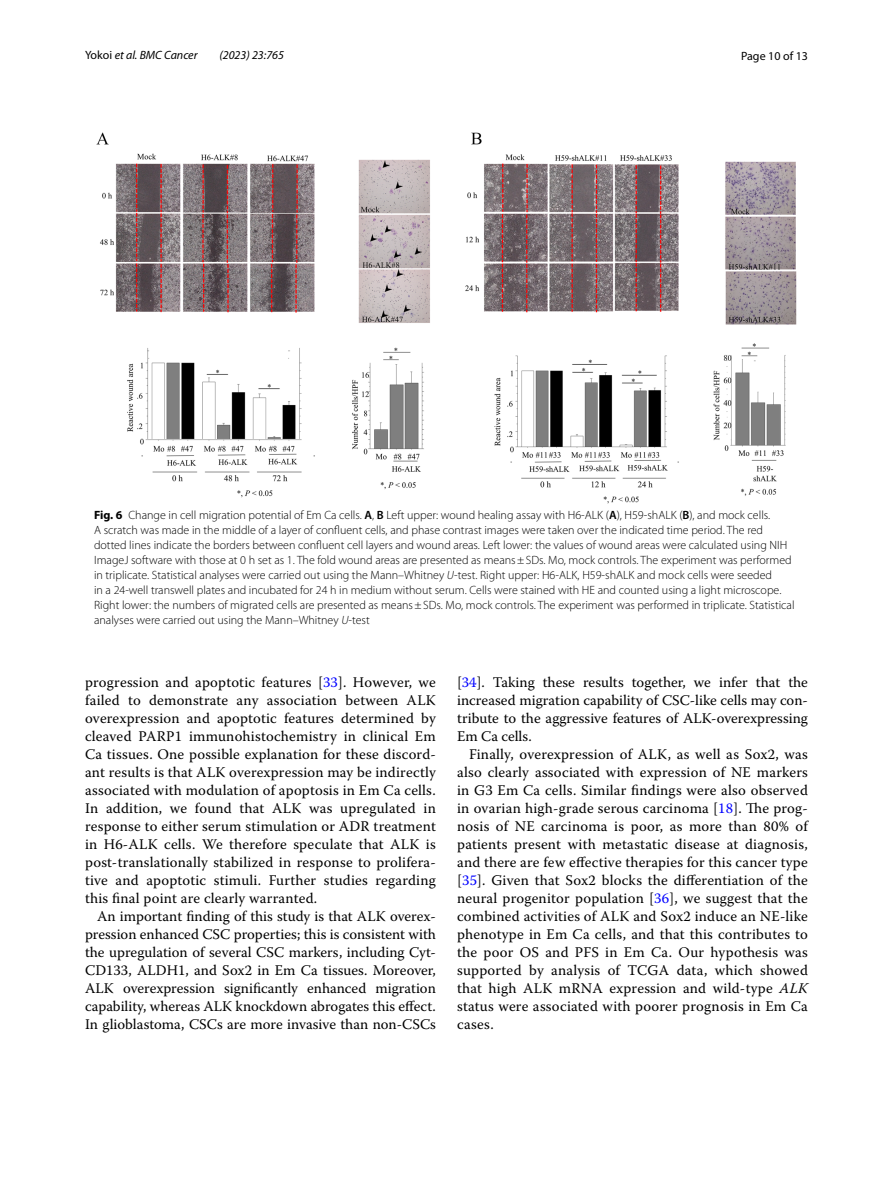
<style>
.page{position:relative;width:893px;height:1187px;background:#fff}
.page>*{position:absolute;margin:0;border:0;box-sizing:border-box;transform-origin:0 0}
.t1{font:14.7px/18px "Warnock Pro";letter-spacing:.01em;color:#000;text-align:justify}
.t2{font:300 12px/15px "Myriad Pro";color:#000}
.t3{font:italic 12px "Myriad Pro";color:#000}
.t4{font:12px "Myriad Pro";color:#000}
.s1{font-style:normal}
.s2{font-weight:700}
.s3{font-weight:600}
.s4{font-style:italic}
.s5{color:#00f}
</style>
<div class="page">
<img style="left:96px;top:133px;width:701px;height:370px">
<p class="t3" style="left:85px;top:48px;width:114px"><span class="s1">Yokoi</span> et al. BMC Cancer</p>
<p class="t3" style="left:219px;top:48px;width:66px">(2023) 23:765</p>
<p class="t4" style="left:741px;top:48px;width:68px">Page 10 of 13</p>
<p class="t2" style="left:94px;top:507px;width:702px"><span class="s2">Fig. 6</span> Change in cell migration potential of Em Ca cells. <span class="s3">A</span>, <span class="s3">B</span> Left upper: wound healing assay with H6-ALK (<span class="s3">A</span>), H59-shALK (<span class="s3">B</span>), and mock cells.<br>A scratch was made in the middle of a layer of confluent cells, and phase contrast images were taken over the indicated time period. The red dotted lines indicate the borders between confluent cell layers and wound areas. Left lower: the values of wound areas were calculated using NIH ImageJ software with those at 0 h set as 1. The fold wound areas are presented as means±SDs. Mo, mock controls. The experiment was performed in triplicate. Statistical analyses were carried out using the Mann–Whitney <span class="s4">U</span>-test. Right upper: H6-ALK, H59-shALK and mock cells were seeded<br>in a 24-well transwell plates and incubated for 24 h in medium without serum. Cells were stained with HE and counted using a light microscope.<br>Right lower: the numbers of migrated cells are presented as means±SDs. Mo, mock controls. The experiment was performed in triplicate. Statistical analyses were carried out using the Mann–Whitney <span class="s4">U</span>-test</p>
<p class="t1" style="left:85px;top:672px;width:352px">progression and apoptotic features [<span class="s5">33</span>]. However, we failed to demonstrate any association between ALK overexpression and apoptotic features determined by cleaved PARP1 immunohistochemistry in clinical Em Ca tissues. One possible explanation for these discord&shy;ant results is that ALK overexpression may be indirectly associated with modulation of apoptosis in Em Ca cells.<br>In addition, we found that ALK was upregulated in response to either serum stimulation or ADR treatment in H6-ALK cells. We therefore speculate that ALK is post-translationally stabilized in response to prolifera&shy;tive and apoptotic stimuli. Further studies regarding this final point are clearly warranted.</p>
<p class="t1" style="left:85px;top:906px;width:352px;text-indent:12px">An important finding of this study is that ALK overex&shy;pression enhanced CSC properties; this is consistent with the upregulation of several CSC markers, including Cyt-CD133, ALDH1, and Sox2 in Em Ca tissues. Moreover, ALK overexpression significantly enhanced migration capability, whereas ALK knockdown abrogates this effect.<br>In glioblastoma, CSCs are more invasive than non-CSCs</p>
<p class="t1" style="left:457px;top:672px;width:352px">[<span class="s5">34</span>]. Taking these results together, we infer that the increased migration capability of CSC-like cells may con&shy;tribute to the aggressive features of ALK-overexpressing Em Ca cells.</p>
<p class="t1" style="left:457px;top:744px;width:352px;text-indent:12px">Finally, overexpression of ALK, as well as Sox2, was also clearly associated with expression of NE markers in G3 Em Ca cells. Similar findings were also observed in ovarian high-grade serous carcinoma [<span class="s5">18</span>]. The prog&shy;nosis of NE carcinoma is poor, as more than 80% of patients present with metastatic disease at diagnosis, and there are few effective therapies for this cancer type [<span class="s5">35</span>]. Given that Sox2 blocks the differentiation of the neural progenitor population [<span class="s5">36</span>], we suggest that the combined activities of ALK and Sox2 induce an NE-like phenotype in Em Ca cells, and that this contributes to the poor OS and PFS in Em Ca. Our hypothesis was supported by analysis of TCGA data, which showed that high ALK mRNA expression and wild-type <span class="s4">ALK </span>status were associated with poorer prognosis in Em Ca cases.</p>
</div>
